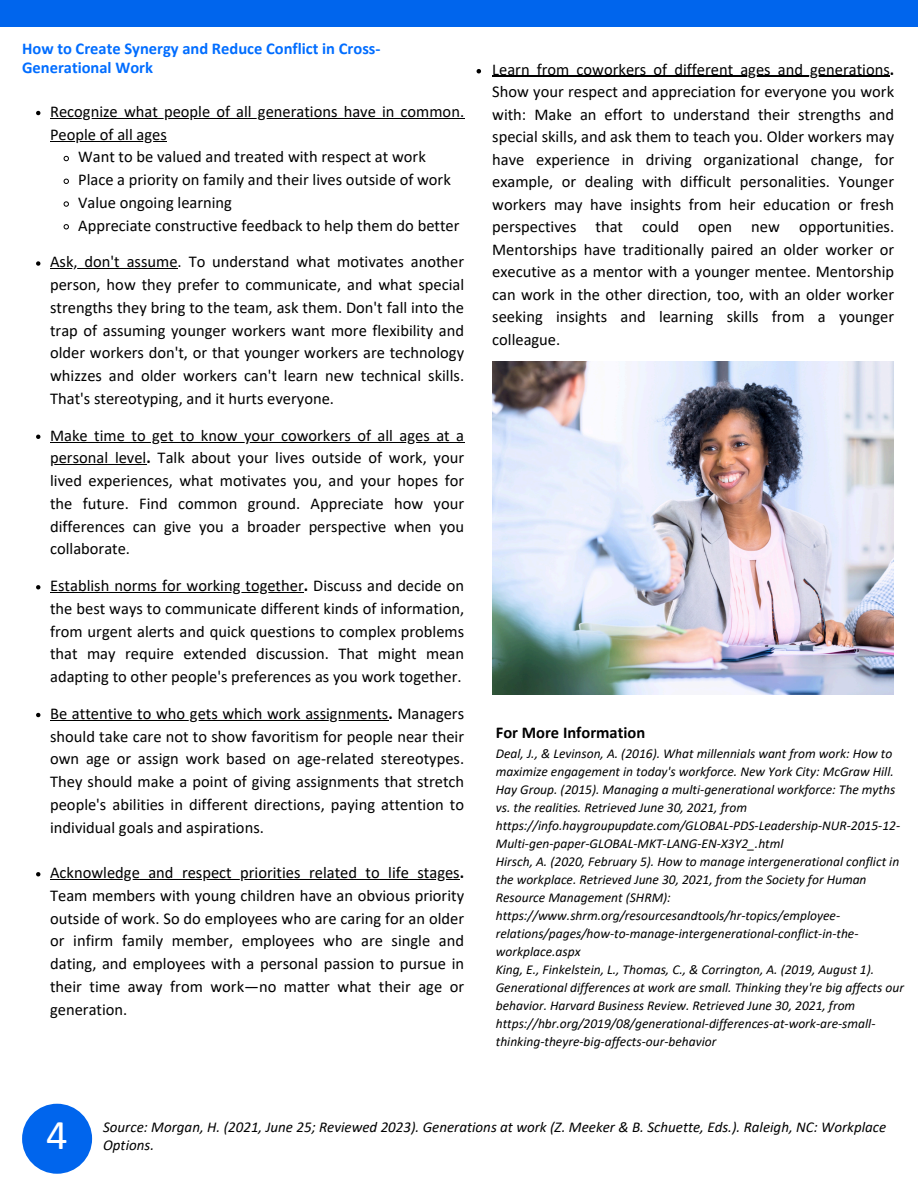
<style>
.page{position:relative;width:918px;height:1188px;background:#fff}
.page>*{position:absolute;margin:0;border:0;box-sizing:border-box;transform-origin:0 0}
.t1{font:42.6px "Calibri";color:#fff}
.t2{font:16.5px/22.8px "Calibri";color:#000;text-align:justify}
.t3{font:700 16.5px/19.2px "Calibri";color:#006dff}
.t4{font:700 16.5px "Calibri";color:#000}
.t5{font:italic 15px/18px "Calibri";color:#000}
.t6{font:italic 13.5px/18px "Calibri";color:#000}
.s1{font-weight:700}
</style>
<div class="page">
<div style="left:0;top:0;width:918px;height:27px;background:#0065ed"></div>
<div style="left:22px;top:1104px;width:70px;height:70px;background:#0065ed;border-radius:50%"></div>
<img style="left:492px;top:361px;width:402px;height:333px">
<svg style="left:36px;top:111px;width:4px;height:4px"></svg>
<hr style="left:50px;top:118px;width:414px;height:1px;background:#000">
<hr style="left:50px;top:141px;width:117px;height:1px;background:#000">
<svg style="left:63px;top:155px;width:6px;height:7px"></svg>
<svg style="left:63px;top:178px;width:6px;height:6px"></svg>
<svg style="left:63px;top:201px;width:6px;height:6px"></svg>
<svg style="left:63px;top:224px;width:6px;height:6px"></svg>
<svg style="left:36px;top:261px;width:4px;height:5px"></svg>
<hr style="left:50px;top:268px;width:128px;height:1px;background:#000">
<svg style="left:36px;top:435px;width:4px;height:4px"></svg>
<hr style="left:50px;top:442px;width:414px;height:1px;background:#000">
<hr style="left:50px;top:464px;width:96px;height:1px;background:#000">
<svg style="left:36px;top:585px;width:4px;height:4px"></svg>
<hr style="left:50px;top:592px;width:254px;height:1px;background:#000">
<svg style="left:36px;top:713px;width:4px;height:4px"></svg>
<hr style="left:50px;top:720px;width:338px;height:1px;background:#000">
<svg style="left:36px;top:872px;width:4px;height:4px"></svg>
<hr style="left:50px;top:879px;width:410px;height:1px;background:#000">
<svg style="left:477px;top:69px;width:4px;height:4px"></svg>
<hr style="left:499px;top:76px;width:391px;height:1px;background:#000">
<p class="t3" style="left:22px;top:40px;width:360px">How to Create Synergy and Reduce Conflict in Cross-<br>Generational Work</p>
<p class="t2" style="left:50px;top:101px;width:416px">Recognize what people of all generations have in common.</p>
<p class="t2" style="left:78px;top:124px;width:349px;text-indent:-28px">People of all ages<br>Want to be valued and treated with respect at work</p>
<p class="t2" style="left:78px;top:170px;width:374px">Place a priority on family and their lives outside of work</p>
<p class="t2" style="left:78px;top:192px;width:155px">Value ongoing learning</p>
<p class="t2" style="left:78px;top:215px;width:383px">Appreciate constructive feedback to help them do better</p>
<p class="t2" style="left:50px;top:252px;width:416px">Ask, don't assume. To understand what motivates another person, how they prefer to communicate, and what special strengths they bring to the team, ask them. Don't fall into the trap of assuming younger workers want more flexibility and older workers don't, or that younger workers are technology whizzes and older workers can't learn new technical skills.<br>That's stereotyping, and it hurts everyone.</p>
<p class="t2" style="left:50px;top:425px;width:416px">Make time to get to know your coworkers of all ages at a</p>
<p class="t2" style="left:50px;top:448px;width:416px">personal level<span class="s1">.</span> Talk about your lives outside of work, your lived experiences, what motivates you, and your hopes for the future. Find common ground. Appreciate how your differences can give you a broader perspective when you collaborate.</p>
<p class="t2" style="left:50px;top:576px;width:416px">Establish norms for working together<span class="s1">.</span> Discuss and decide on</p>
<p class="t2" style="left:50px;top:598px;width:416px">the best ways to communicate different kinds of information, from urgent alerts and quick questions to complex problems that may require extended discussion. That might mean adapting to other people's preferences as you work together.</p>
<p class="t2" style="left:50px;top:703px;width:416px">Be attentive to who gets which work assignments<span class="s1">.</span> Managers</p>
<p class="t2" style="left:50px;top:726px;width:416px">should take care not to show favoritism for people near their own age or assign work based on age-related stereotypes.<br>They should make a point of giving assignments that stretch people's abilities in different directions, paying attention to individual goals and aspirations.</p>
<p class="t2" style="left:50px;top:863px;width:416px">Acknowledge and respect priorities related to life stages<span class="s1">.</span></p>
<p class="t2" style="left:50px;top:885px;width:416px">Team members with young children have an obvious priority outside of work. So do employees who are caring for an older or infirm family member, employees who are single and dating, and employees with a personal passion to pursue in their time away from work—no matter what their age or generation.</p>
<h2 class="t2" style="left:492px;top:59px;width:404px">Learn from coworkers of different ages and generations<span class="s1">.<br></span>Show your respect and appreciation for everyone you work with: Make an effort to understand their strengths and special skills, and ask them to teach you. Older workers may have experience in driving organizational change, for example, or dealing with difficult personalities. Younger workers may have insights from heir education or fresh perspectives that could open new opportunities.<br>Mentorships have traditionally paired an older worker or executive as a mentor with a younger mentee. Mentorship can work in the other direction, too, with an older worker seeking insights and learning skills from a younger colleague.</h2>
<h1 class="t4" style="left:496px;top:725px;width:151px">For More Information</h1>
<p class="t6" style="left:496px;top:746px;width:400px">Deal, J., &amp; Levinson, A. (2016). What millennials want from work: How to maximize engagement in today's workforce. New York City: McGraw Hill.</p>
<p class="t6" style="left:496px;top:782px;width:406px">Hay Group. (2015). Managing a multi-generational workforce: The myths vs. the realities. Retrieved June 30, 2021, from https://info.haygroupupdate.com/GLOBAL-PDS-Leadership-NUR-2015-12- Multi-gen-paper-GLOBAL-MKT-LANG-EN-X3Y2_.html</p>
<p class="t6" style="left:496px;top:854px;width:405px">Hirsch, A. (2020, February 5). How to manage intergenerational conflict in the workplace. Retrieved June 30, 2021, from the Society for Human Resource Management (SHRM): https://www.shrm.org/resourcesandtools/hr-topics/employee&shy;relations/pages/how-to-manage-intergenerational-conflict-in-the&shy;workplace.aspx</p>
<p class="t6" style="left:496px;top:962px;width:410px">King, E., Finkelstein, L., Thomas, C., &amp; Corrington, A. (2019, August 1).<br>Generational differences at work are small. Thinking they're big affects our behavior. Harvard Business Review. Retrieved June 30, 2021, from https://hbr.org/2019/08/generational-differences-at-work-are-small&shy;thinking-theyre-big-affects-our-behavior</p>
<p class="t1" style="left:46px;top:1117px;width:23px">4</p>
<p class="t5" style="left:103px;top:1119px;width:785px">Source: Morgan, H. (2021, June 25; Reviewed 2023). Generations at work (Z. Meeker &amp; B. Schuette, Eds.). Raleigh, NC: Workplace<br>Options.</p>
</div>
